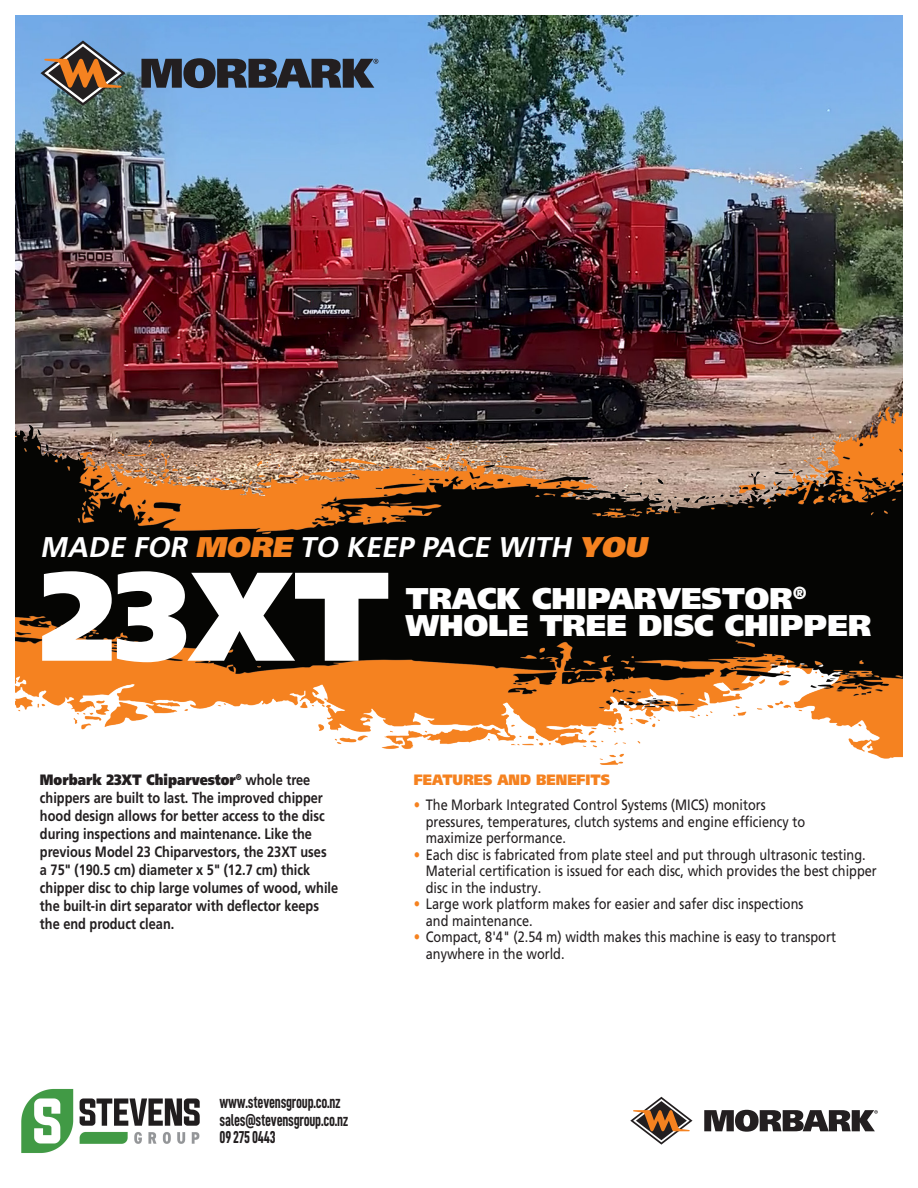
<style>
.page{position:relative;width:918px;height:1188px;background:#fff}
.page>*{position:absolute;margin:0;border:0;box-sizing:border-box;transform-origin:0 0}
.t1{font:900 126px "Frutiger LT Pro";color:#fff}
.t2{font:900 30px/27px "Frutiger LT Pro";color:#fff}
.t3{font:italic 700 28.5px "Frutiger LT Pro";color:#fff}
.t4{font:17.25px/17.5px "D DIN Condensed Bold";letter-spacing:-.015em;color:#231f20;scale:.85 1}
.t5{font:15px/16.5px "Frutiger LT Pro";color:#231f20;scale:.85 1}
.t6{font:700 15px/18px "Frutiger LT Pro";color:#231f20;scale:.85 1}
.t7{font:900 15px "Frutiger LT Pro";color:#f58220;scale:.9 1}
.s1{font-weight:900;color:#f58220}
.s2{font-weight:900}
.s3{font-weight:900;font-stretch:condensed;color:#f58220}
</style>
<div class="page">
<img style="left:16px;top:16px;width:886px;height:329px">
<img style="left:16px;top:345px;width:886px;height:765px">
<svg style="left:40px;top:40px;width:85px;height:66px;background:#76797b"></svg>
<svg style="left:141px;top:58px;width:237px;height:30px;background:#3b495a"></svg>
<svg style="left:630px;top:1097px;width:63px;height:48px"></svg>
<svg style="left:704px;top:1110px;width:174px;height:22px"></svg>
<img style="left:17px;top:1084px;width:188px;height:69px">
<p class="t3" style="left:40px;top:530px;width:615px">MADE FOR <span class="s1">MORE</span> TO KEEP PACE WITH <span class="s1">YOU</span></p>
<p class="t1" style="left:40px;top:540px;width:351px">23XT</p>
<p class="t2" style="left:406px;top:585px;width:467px">TRACK CHIPARVESTOR<sup>®<br></sup>WHOLE TREE DISC CHIPPER</p>
<p class="t6" style="left:40px;top:770px;width:352px"><span class="s2">Morbark 23XT Chiparvestor</span><sup>®</sup> whole tree chippers are built to last. The improved chipper hood design allows for better access to the disc during inspections and maintenance. Like the previous Model 23 Chiparvestors, the 23XT uses<br>a 75" (190.5 cm) diameter x 5" (12.7 cm) thick chipper disc to chip large volumes of wood, while the built‑in dirt separator with deflector keeps the end product clean.</p>
<p class="t7" style="left:414px;top:770px;width:220px">FEATURES AND BENEFITS</p>
<p class="t5" style="left:426px;top:797px;width:448px;text-indent:-12px"><span class="s3">•</span> The Morbark Integrated Control Systems (MICS) monitors pressures, temperatures, clutch systems and engine efficiency to maximize performance.</p>
<p class="t5" style="left:426px;top:846px;width:532px;text-indent:-12px"><span class="s3">•</span> Each disc is fabricated from plate steel and put through ultrasonic testing.<br>Material certification is issued for each disc, which provides the best chipper disc in the industry.</p>
<p class="t5" style="left:426px;top:896px;width:446px;text-indent:-12px"><span class="s3">•</span> Large work platform makes for easier and safer disc inspections and maintenance.</p>
<p class="t5" style="left:426px;top:929px;width:484px;text-indent:-12px"><span class="s3">•</span> Compact, 8'4" (2.54 m) width makes this machine is easy to transport anywhere in the world.</p>
<p class="t4" style="left:220px;top:1093px;width:153px">www.stevensgroup.co.nz sales@stevensgroup.co.nz<br>09 275 0443</p>
</div>
